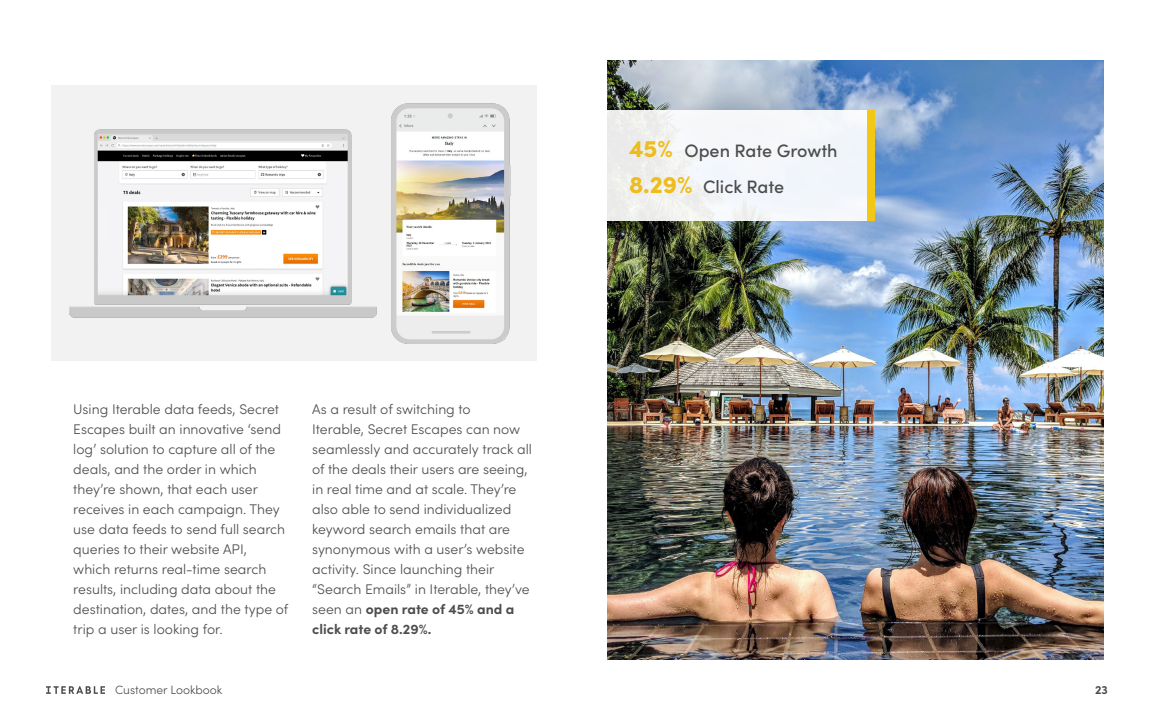
<style>
.page{position:relative;width:1152px;height:720px;background:#fff}
.page>*{position:absolute;margin:0;border:0;box-sizing:border-box;transform-origin:0 0}
.t1{font:500 18px/35.5px "Sofia Pro";color:#4e4d4d}
.t2{font:300 14px/20px "Sofia Pro";color:#4e4d4d}
.t3{font:300 12px "Sofia Pro";color:#4e4d4d}
.t4{font:700 12px "Sofia Pro";color:#4e4d4d}
.s1{font-weight:700}
.s2{font-weight:900;font-size:24px;color:#eebc1c}
</style>
<div class="page">
<div style="left:51px;top:86px;width:486px;height:275px;background:#f2f2f2"></div>
<img style="left:69px;top:103px;width:442px;height:241px">
<img style="left:607px;top:60px;width:496px;height:599px">
<div style="left:596px;top:111px;width:275px;height:110px;background:linear-gradient(to bottom,#f3f5f7,#f2f4f6)"></div>
<div style="left:868px;top:111px;width:7px;height:110px;background:#f3c716"></div>
<svg style="left:46px;top:686px;width:59px;height:8px"></svg>
<p class="t2" style="left:73px;top:398px;width:217px">Using Iterable data feeds, Secret<br>Escapes built an innovative ‘send log’ solution to capture all of the deals, and the order in which they’re shown, that each user receives in each campaign. They use data feeds to send full search queries to their website API,<br>which returns real-time search results, including data about the destination, dates, and the type of trip a user is looking for.</p>
<p class="t2" style="left:312px;top:398px;width:221px">As a result of switching to<br>Iterable, Secret Escapes can now seamlessly and accurately track all of the deals their users are seeing, in real time and at scale. They’re also able to send individualized keyword search emails that are synonymous with a user’s website activity. Since launching their “Search Emails” in Iterable, they’ve seen an <span class="s1">open rate of 45% and a click rate of 8.29%.</span></p>
<p class="t1" style="left:629px;top:132px;width:210px"><span class="s2">45%</span> Open Rate Growth<br><span class="s2">8.29%</span> Click Rate</p>
<p class="t3" style="left:115px;top:681px;width:109px">Customer Lookbook</p>
<p class="t4" style="left:1095px;top:680px;width:14px">23</p>
</div>
